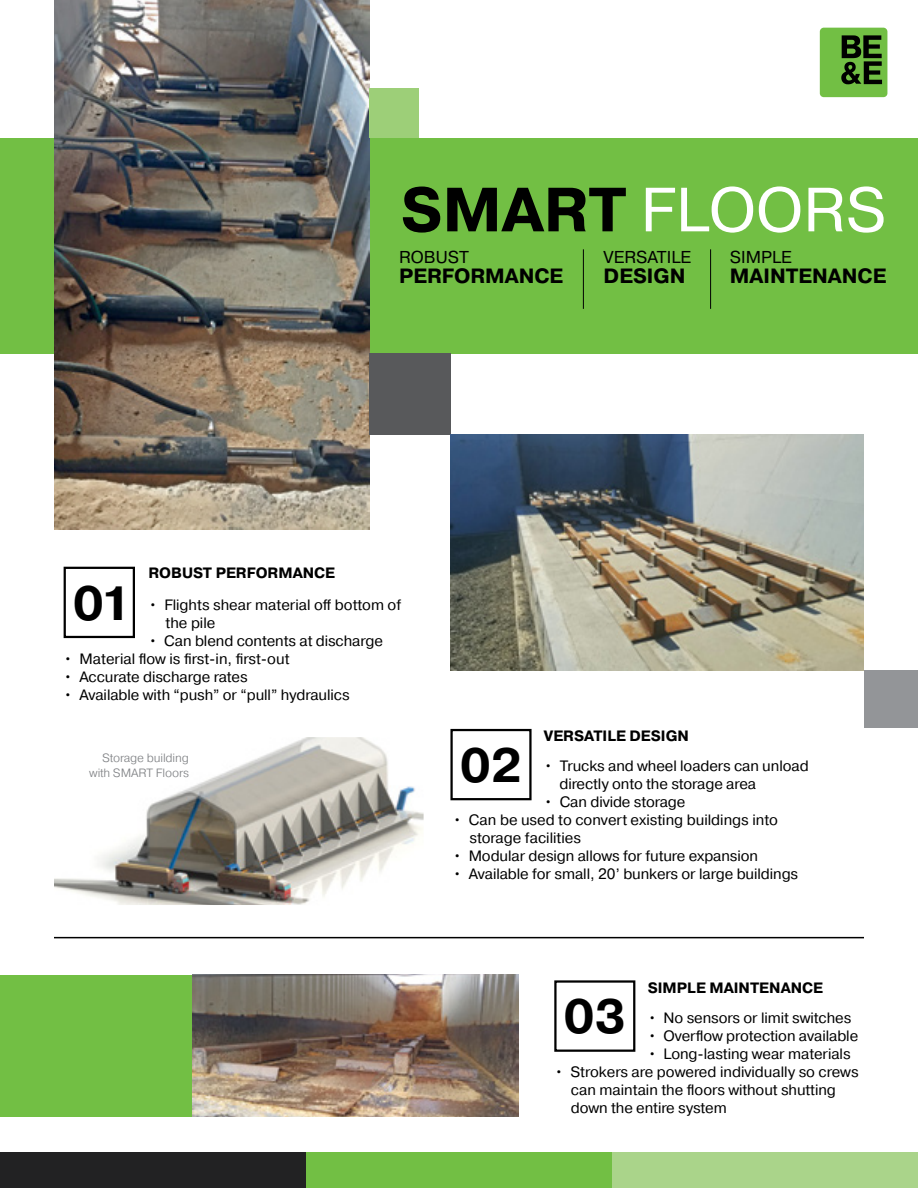
<style>
.page{position:relative;width:918px;height:1188px;background:#fff}
.page>*{position:absolute;margin:0;border:0;box-sizing:border-box;transform-origin:0 0}
.t1{font:62.25px "Pragmatica";color:#fff}
.t2{font:700 48px "Pragmatica";color:#000}
.t3{font:700 20.7px "Pragmatica";color:#000}
.t4{font:17.25px "Pragmatica";color:#000}
.t5{font:15px/18px "Pragmatica";letter-spacing:-.005em;color:#000}
.t6{font:700 15px "Pragmatica";color:#000}
.t7{font:300 12px/14.4px "Pragmatica";letter-spacing:-.01em;color:#808285;text-align:right}
.s1{font-weight:700;color:#000}
</style>
<div class="page">
<div style="left:0;top:138px;width:918px;height:216px;background:#72bf44"></div>
<img style="left:54px;top:0;width:315px;height:529px">
<div style="left:369px;top:89px;width:49px;height:49px;background:#9dcf78"></div>
<div style="left:369px;top:354px;width:81px;height:81px;background:#58595b"></div>
<div style="left:864px;top:671px;width:54px;height:57px;background:#939598"></div>
<img style="left:450px;top:435px;width:414px;height:236px">
<div style="left:0;top:975px;width:193px;height:142px;background:#72bf44"></div>
<div style="left:64px;top:567px;width:71px;height:71px;border:2px solid #000"></div>
<hr style="left:54px;top:937px;width:810px;height:1px;background:#000">
<div style="left:554px;top:980px;width:81px;height:72px;border:2px solid #000"></div>
<div style="left:306px;top:1153px;width:306px;height:35px;background:#72bf44"></div>
<div style="left:612px;top:1153px;width:306px;height:35px;background:#aad48a"></div>
<div style="left:0;top:1153px;width:306px;height:35px;background:#222223"></div>
<img style="left:54px;top:737px;width:370px;height:168px">
<div style="left:450px;top:729px;width:82px;height:71px;border:2px solid #000"></div>
<img style="left:193px;top:974px;width:325px;height:143px">
<hr style="left:583px;top:249px;width:1px;height:60px;background:#000">
<hr style="left:710px;top:249px;width:1px;height:60px;background:#000">
<div style="left:820px;top:28px;width:67px;height:69px;background:#72bf44;border-radius:4px"></div>
<svg style="left:841px;top:35px;width:41px;height:49px"></svg>
<h1 class="t1" style="left:401px;top:172px;width:487px"><span class="s1">SMART</span> FLOORS</h1>
<p class="t4" style="left:399px;top:246px;width:71px">ROBUST</p>
<h3 class="t3" style="left:399px;top:263px;width:166px">PERFORMANCE</h3>
<p class="t4" style="left:604px;top:246px;width:89px">VERSATILE</p>
<h3 class="t3" style="left:604px;top:263px;width:83px">DESIGN</h3>
<p class="t4" style="left:730px;top:246px;width:63px">SIMPLE</p>
<h3 class="t3" style="left:730px;top:263px;width:158px">MAINTENANCE</h3>
<p class="t6" style="left:148px;top:564px;width:188px">ROBUST PERFORMANCE</p>
<p class="t5" style="left:166px;top:596px;width:237px;text-indent:-17px">• Flights shear material off bottom of the pile</p>
<p class="t5" style="left:148px;top:632px;width:236px">• Can blend contents at discharge</p>
<p class="t5" style="left:64px;top:650px;width:227px">• Material flow is first-in, first-out</p>
<p class="t5" style="left:64px;top:668px;width:186px">• Accurate discharge rates</p>
<p class="t5" style="left:64px;top:686px;width:288px">• Available with “push” or “pull” hydraulics</p>
<h2 class="t2" style="left:73px;top:572px;width:60px">01</h2>
<p class="t7" style="left:89px;top:751px;width:101px">Storage building with SMART Floors</p>
<p class="t6" style="left:544px;top:726px;width:147px">VERSATILE DESIGN</p>
<p class="t5" style="left:559px;top:757px;width:251px;text-indent:-16px">• Trucks and wheel loaders can unload directly onto the storage area</p>
<p class="t5" style="left:544px;top:793px;width:143px">• Can divide storage</p>
<p class="t5" style="left:469px;top:811px;width:310px;text-indent:-16px">• Can be used to convert existing buildings into storage facilities</p>
<p class="t5" style="left:453px;top:847px;width:307px">• Modular design allows for future expansion</p>
<p class="t5" style="left:453px;top:865px;width:347px">• Available for small, 20’ bunkers or large buildings</p>
<h2 class="t2" style="left:460px;top:734px;width:64px">02</h2>
<p class="t6" style="left:648px;top:978px;width:177px">SIMPLE MAINTENANCE</p>
<p class="t5" style="left:648px;top:1009px;width:205px">• No sensors or limit switches</p>
<p class="t5" style="left:648px;top:1027px;width:212px">• Overflow protection available</p>
<p class="t5" style="left:648px;top:1045px;width:204px">• Long-lasting wear materials</p>
<p class="t5" style="left:571px;top:1063px;width:289px;text-indent:-16px">• Strokers are powered individually so crews can maintain the floors without shutting down the entire system</p>
<h2 class="t2" style="left:564px;top:986px;width:64px">03</h2>
</div>
